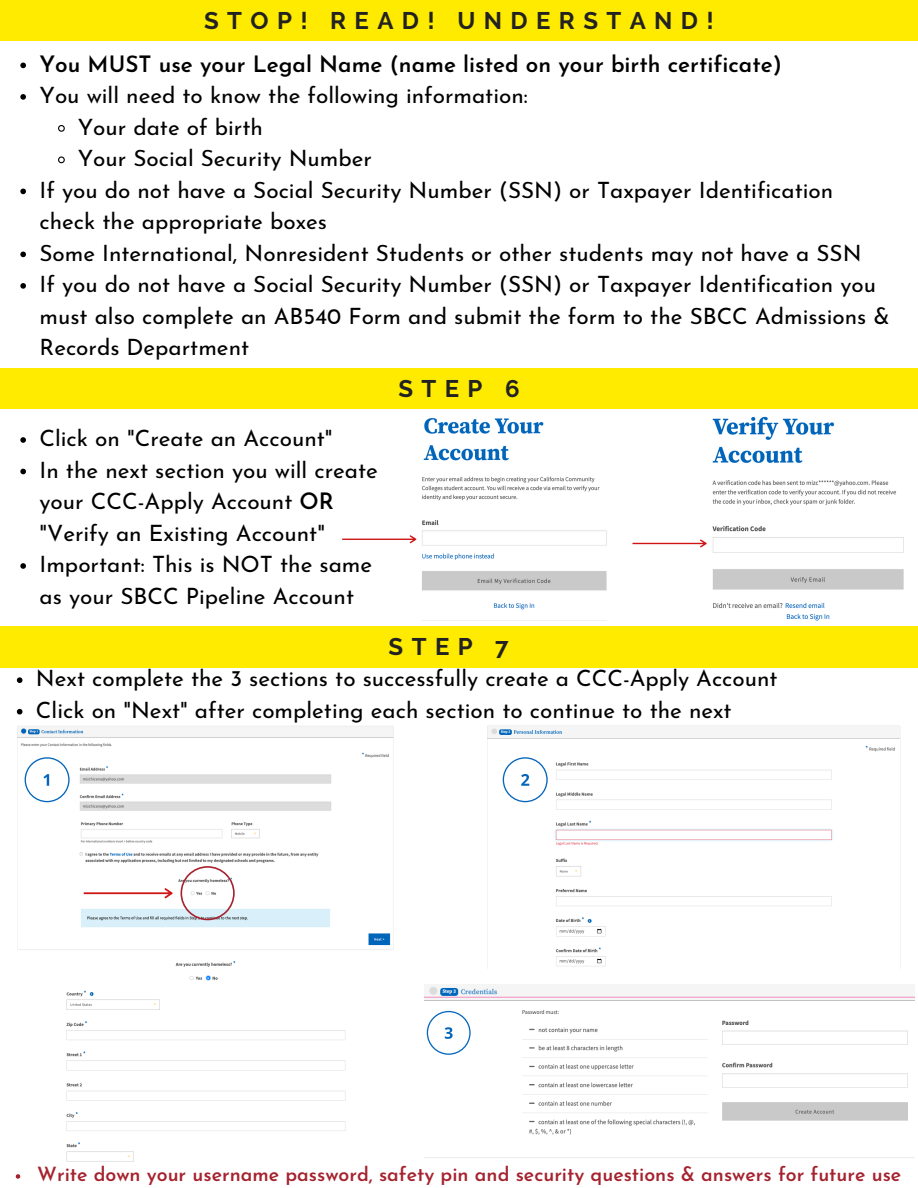
<style>
.page{position:relative;width:918px;height:1188px;background:#fff}
.page>*{position:absolute;margin:0;border:0;box-sizing:border-box;transform-origin:0 0}
.t1{font:700 24px "Raleway";letter-spacing:.35em;color:#222}
.t2{font:22.5px/31.5px "Josefin Sans";color:#000}
.t3{font:600 22.5px "Josefin Sans";color:#000}
.t4{font:600 19.5px "Josefin Sans";color:#a5222e}
.s1{font-weight:600}
</style>
<div class="page">
<div style="left:0;top:0;width:918px;height:41px;background:#ffeb00"></div>
<div style="left:0;top:368px;width:918px;height:41px;background:#ffeb00"></div>
<div style="left:0;top:627px;width:918px;height:40px;background:#ffeb00"></div>
<img style="left:416px;top:418px;width:191px;height:192px">
<img style="left:712px;top:416px;width:192px;height:205px">
<svg style="left:20px;top:437px;width:6px;height:6px"></svg>
<svg style="left:20px;top:469px;width:6px;height:5px"></svg>
<svg style="left:20px;top:563px;width:6px;height:6px"></svg>
<svg style="left:632px;top:539px;width:75px;height:8px"></svg>
<img style="left:17px;top:726px;width:376px;height:224px">
<svg style="left:84px;top:888px;width:89px;height:10px"></svg>
<svg style="left:181px;top:866px;width:54px;height:54px"></svg>
<img style="left:66px;top:960px;width:280px;height:202px">
<img style="left:488px;top:726px;width:413px;height:243px">
<img style="left:425px;top:986px;width:489px;height:172px">
<svg style="left:25px;top:757px;width:45px;height:45px"></svg>
<svg style="left:503px;top:757px;width:45px;height:45px"></svg>
<svg style="left:427px;top:1011px;width:44px;height:44px"></svg>
<svg style="left:17px;top:677px;width:5px;height:6px"></svg>
<svg style="left:17px;top:709px;width:5px;height:6px"></svg>
<svg style="left:20px;top:63px;width:6px;height:5px"></svg>
<svg style="left:20px;top:94px;width:6px;height:6px"></svg>
<svg style="left:58px;top:125px;width:7px;height:7px"></svg>
<svg style="left:58px;top:156px;width:7px;height:8px"></svg>
<svg style="left:20px;top:189px;width:6px;height:5px"></svg>
<svg style="left:20px;top:252px;width:6px;height:5px"></svg>
<svg style="left:20px;top:283px;width:6px;height:6px"></svg>
<svg style="left:16px;top:1174px;width:4px;height:5px"></svg>
<svg style="left:342px;top:535px;width:74px;height:8px"></svg>
<p class="t1" style="left:204px;top:6px;width:511px">STOP! READ! UNDERSTAND!</p>
<p class="t3" style="left:39px;top:55px;width:744px">You MUST use your Legal Name (name listed on your birth certificate)</p>
<p class="t2" style="left:39px;top:82px;width:490px">You will need to know the following information:</p>
<p class="t2" style="left:78px;top:113px;width:187px">Your date of birth</p>
<p class="t2" style="left:78px;top:145px;width:296px">Your Social Security Number</p>
<p class="t2" style="left:39px;top:176px;width:795px">If you do not have a Social Security Number (SSN) or Taxpayer Identification check the appropriate boxes</p>
<p class="t2" style="left:39px;top:239px;width:824px">Some International, Nonresident Students or other students may not have a SSN</p>
<p class="t2" style="left:39px;top:271px;width:852px">If you do not have a Social Security Number (SSN) or Taxpayer Identification you must also complete an AB540 Form and submit the form to the SBCC Admissions &amp;<br>Records Department</p>
<p class="t2" style="left:40px;top:425px;width:295px">Click on "Create an Account"</p>
<p class="t2" style="left:40px;top:456px;width:340px">In the next section you will create your CCC-Apply Account <span class="s1">OR </span>"Verify an Existing Account"</p>
<p class="t2" style="left:40px;top:551px;width:334px">Important: This is NOT the same as your SBCC Pipeline Account</p>
<p class="t1" style="left:398px;top:374px;width:123px">STEP 6</p>
<p class="t1" style="left:389px;top:633px;width:122px">STEP 7</p>
<p class="t2" style="left:36px;top:665px;width:743px">Next complete the 3 sections to successfully create a CCC-Apply Account</p>
<p class="t2" style="left:36px;top:697px;width:697px">Click on "Next" after completing each section to continue to the next</p>
<p class="t4" style="left:37px;top:1166px;width:866px">Write down your username password, safety pin and security questions &amp; answers for future use</p>
</div>
